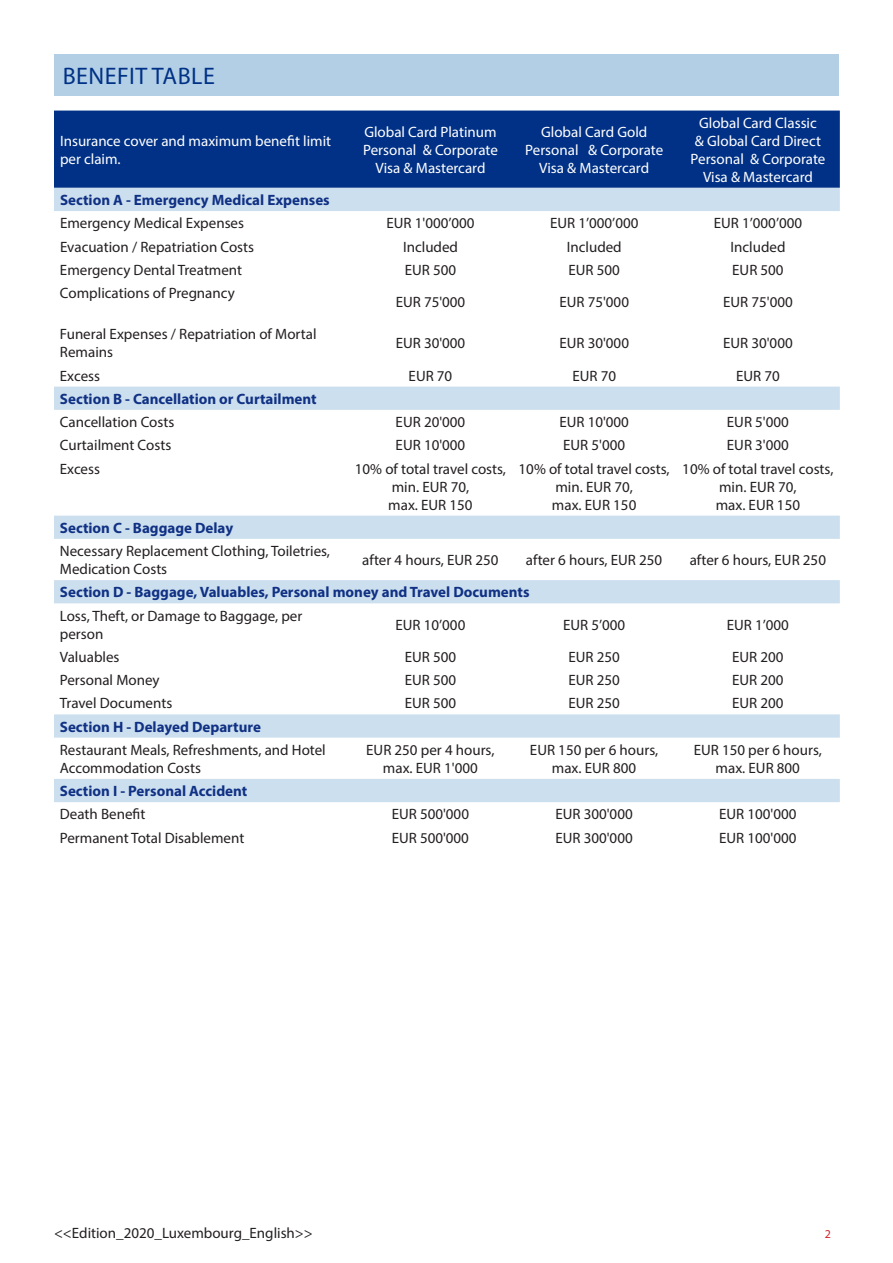
<style>
.page{position:relative;width:893px;height:1263px;background:#fff}
.page>*{position:absolute;margin:0;border:0;box-sizing:border-box;transform-origin:0 0}
.t1{font:24px "Myriad Pro";letter-spacing:.02em;color:#003186}
.t2{font:15px/18px "Myriad Pro";color:#231f20;text-align:center}
.t3{font:15px/18px "Myriad Pro";color:#fff;text-align:center}
.t4{font:700 15px "Myriad Pro";color:#103184}
.t5{font:12px "Myriad Pro";color:#d1232a}
</style>
<div class="page">
<div style="left:54px;top:54px;width:785px;height:41px;background:#b3cfe5"></div>
<div style="left:54px;top:111px;width:786px;height:77px;background:#003186"></div>
<svg style="left:54px;top:188px;width:786px;height:614px"></svg>
<h1 class="t1" style="left:63px;top:61px;width:154px">BENEFIT TABLE</h1>
<p class="t3" style="left:60px;top:132px;width:273px;text-align:left">Insurance cover and maximum benefit limit per claim.</p>
<p class="t3" style="left:363px;top:123px;width:136px">Global Card Platinum<br>Personal &amp; Corporate<br>Visa &amp; Mastercard</p>
<p class="t3" style="left:525px;top:123px;width:139px">Global Card Gold<br>Personal &amp; Corporate<br>Visa &amp; Mastercard</p>
<p class="t3" style="left:691px;top:114px;width:136px">Global Card Classic<br>&amp; Global Card Direct<br>Personal &amp; Corporate<br>Visa &amp; Mastercard</p>
<p class="t4" style="left:60px;top:190px;width:271px">Section A - Emergency Medical Expenses</p>
<p class="t2" style="left:60px;top:214px;width:186px">Emergency Medical Expenses</p>
<p class="t2" style="left:386px;top:214px;width:90px">EUR 1'000’000</p>
<p class="t2" style="left:550px;top:214px;width:90px">EUR 1’000’000</p>
<p class="t2" style="left:714px;top:214px;width:90px">EUR 1’000’000</p>
<p class="t2" style="left:60px;top:237px;width:196px">Evacuation / Repatriation Costs</p>
<p class="t2" style="left:403px;top:237px;width:57px">Included</p>
<p class="t2" style="left:567px;top:237px;width:57px">Included</p>
<p class="t2" style="left:730px;top:237px;width:57px">Included</p>
<p class="t2" style="left:60px;top:261px;width:184px">Emergency Dental Treatment</p>
<p class="t2" style="left:405px;top:261px;width:53px">EUR 500</p>
<p class="t2" style="left:568px;top:261px;width:53px">EUR 500</p>
<p class="t2" style="left:732px;top:261px;width:53px">EUR 500</p>
<p class="t2" style="left:60px;top:284px;width:176px">Complications of Pregnancy</p>
<p class="t2" style="left:396px;top:293px;width:71px">EUR 75'000</p>
<p class="t2" style="left:559px;top:293px;width:71px">EUR 75'000</p>
<p class="t2" style="left:723px;top:293px;width:71px">EUR 75'000</p>
<p class="t2" style="left:60px;top:325px;width:258px;text-align:left">Funeral Expenses / Repatriation of Mortal<br>Remains</p>
<p class="t2" style="left:396px;top:334px;width:71px">EUR 30'000</p>
<p class="t2" style="left:559px;top:334px;width:71px">EUR 30'000</p>
<p class="t2" style="left:723px;top:334px;width:71px">EUR 30'000</p>
<p class="t2" style="left:60px;top:366px;width:42px">Excess</p>
<p class="t2" style="left:409px;top:366px;width:45px">EUR 70</p>
<p class="t2" style="left:572px;top:366px;width:45px">EUR 70</p>
<p class="t2" style="left:736px;top:366px;width:45px">EUR 70</p>
<p class="t4" style="left:60px;top:389px;width:258px">Section B - Cancellation or Curtailment</p>
<p class="t2" style="left:60px;top:413px;width:116px">Cancellation Costs</p>
<p class="t2" style="left:396px;top:413px;width:71px">EUR 20'000</p>
<p class="t2" style="left:559px;top:413px;width:71px">EUR 10'000</p>
<p class="t2" style="left:727px;top:413px;width:63px">EUR 5'000</p>
<p class="t2" style="left:60px;top:436px;width:113px">Curtailment Costs</p>
<p class="t2" style="left:396px;top:436px;width:71px">EUR 10'000</p>
<p class="t2" style="left:563px;top:436px;width:63px">EUR 5'000</p>
<p class="t2" style="left:727px;top:436px;width:63px">EUR 3'000</p>
<p class="t2" style="left:60px;top:459px;width:42px">Excess</p>
<p class="t2" style="left:355px;top:459px;width:153px">10% of total travel costs, min. EUR 70,<br>max. EUR 150</p>
<p class="t2" style="left:519px;top:459px;width:153px">10% of total travel costs, min. EUR 70,<br>max. EUR 150</p>
<p class="t2" style="left:682px;top:459px;width:153px">10% of total travel costs, min. EUR 70,<br>max. EUR 150</p>
<p class="t4" style="left:60px;top:518px;width:175px">Section C - Baggage Delay</p>
<p class="t2" style="left:60px;top:542px;width:272px;text-align:left">Necessary Replacement Clothing, Toiletries,<br>Medication Costs</p>
<p class="t2" style="left:362px;top:551px;width:138px">after 4 hours, EUR 250</p>
<p class="t2" style="left:526px;top:551px;width:138px">after 6 hours, EUR 250</p>
<p class="t2" style="left:690px;top:551px;width:138px">after 6 hours, EUR 250</p>
<p class="t4" style="left:60px;top:582px;width:471px">Section D - Baggage, Valuables, Personal money and Travel Documents</p>
<p class="t2" style="left:60px;top:606px;width:244px;text-align:left">Loss, Theft, or Damage to Baggage, per person</p>
<p class="t2" style="left:395px;top:615px;width:71px">EUR 10’000</p>
<p class="t2" style="left:563px;top:615px;width:64px">EUR 5’000</p>
<p class="t2" style="left:727px;top:615px;width:64px">EUR 1’000</p>
<p class="t2" style="left:60px;top:648px;width:61px">Valuables</p>
<p class="t2" style="left:405px;top:648px;width:53px">EUR 500</p>
<p class="t2" style="left:568px;top:648px;width:53px">EUR 250</p>
<p class="t2" style="left:732px;top:648px;width:53px">EUR 200</p>
<p class="t2" style="left:60px;top:671px;width:101px">Personal Money</p>
<p class="t2" style="left:405px;top:671px;width:53px">EUR 500</p>
<p class="t2" style="left:568px;top:671px;width:53px">EUR 250</p>
<p class="t2" style="left:732px;top:671px;width:53px">EUR 200</p>
<p class="t2" style="left:60px;top:694px;width:114px">Travel Documents</p>
<p class="t2" style="left:405px;top:694px;width:53px">EUR 500</p>
<p class="t2" style="left:568px;top:694px;width:53px">EUR 250</p>
<p class="t2" style="left:732px;top:694px;width:53px">EUR 200</p>
<p class="t4" style="left:60px;top:717px;width:203px">Section H - Delayed Departure</p>
<p class="t2" style="left:60px;top:741px;width:268px;text-align:left">Restaurant Meals, Refreshments, and Hotel<br>Accommodation Costs</p>
<p class="t2" style="left:366px;top:741px;width:130px">EUR 250 per 4 hours, max. EUR 1'000</p>
<p class="t2" style="left:530px;top:741px;width:130px">EUR 150 per 6 hours, max. EUR 800</p>
<p class="t2" style="left:694px;top:741px;width:130px">EUR 150 per 6 hours, max. EUR 800</p>
<p class="t4" style="left:60px;top:781px;width:189px">Section I - Personal Accident</p>
<p class="t2" style="left:60px;top:805px;width:87px">Death Benefit</p>
<p class="t2" style="left:392px;top:805px;width:79px">EUR 500'000</p>
<p class="t2" style="left:555px;top:805px;width:79px">EUR 300'000</p>
<p class="t2" style="left:719px;top:805px;width:79px">EUR 100'000</p>
<p class="t2" style="left:60px;top:828px;width:186px">Permanent Total Disablement</p>
<p class="t2" style="left:392px;top:829px;width:79px">EUR 500'000</p>
<p class="t2" style="left:555px;top:829px;width:79px">EUR 300'000</p>
<p class="t2" style="left:719px;top:829px;width:79px">EUR 100'000</p>
<p class="t2" style="left:54px;top:1224px;width:260px">&lt;&lt;Edition_2020_Luxembourg_English&gt;&gt;</p>
<p class="t5" style="left:825px;top:1227px;width:8px">2</p>
</div>
